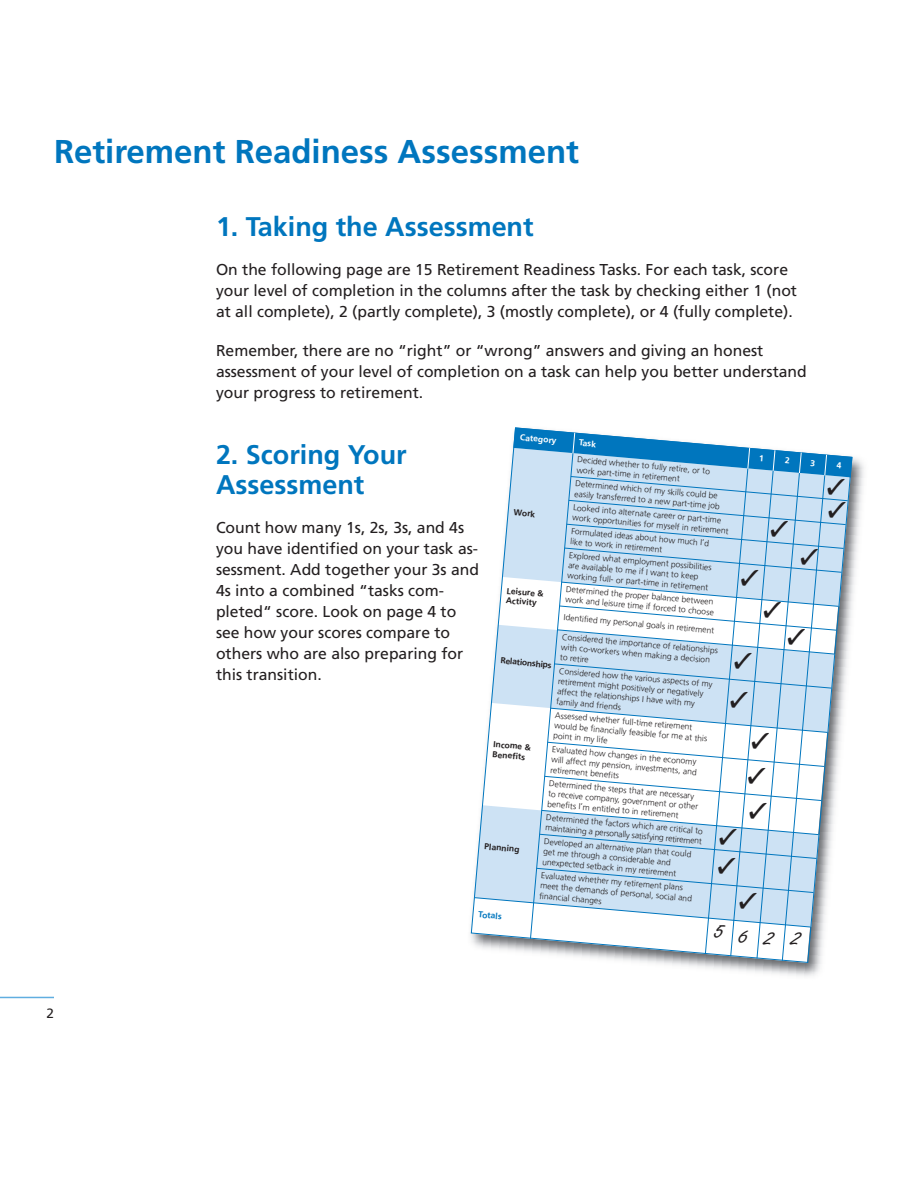
<style>
.page{position:relative;width:918px;height:1188px;background:#fff}
.page>*{position:absolute;margin:0;border:0;box-sizing:border-box;transform-origin:0 0}
.t1{font:700 33px "Frutiger";color:#0076be}
.t2{font:700 27px/30px "Frutiger";color:#0076be}
.t3{font:25.65px "Freestyle Script";color:#231f20}
.t4{font:15.75px/21px "Frutiger";color:#231f20}
.t5{font:13.5px "Frutiger";color:#231f20}
.t6{font:300 8.55px/10.2px "Frutiger";color:#231f20}
.t7{font:700 8.55px "Frutiger";color:#231f20}
.t8{font:700 8.55px "Frutiger";color:#fff}
.t9{font:700 8.55px "Frutiger";color:#0076be}
</style>
<div class="page">
<hr style="left:0;top:997px;width:54px;height:1px;background:#60aee0">
<img style="left:656px;top:458px;width:208px;height:519px">
<svg style="left:474px;top:427px;width:378px;height:534px"></svg>
<h1 class="t1" style="left:54px;top:138px;width:527px">Retirement Readiness Assessment</h1>
<h2 class="t2" style="left:216px;top:214px;width:319px">1. Taking the Assessment</h2>
<p class="t4" style="left:216px;top:260px;width:583px">On the following page are 15 Retirement Readiness Tasks. For each task, score your level of completion in the columns after the task by checking either 1 (not at all complete), 2 (partly complete), 3 (mostly complete), or 4 (fully complete).</p>
<h3 class="t4" style="left:216px;top:341px;width:592px">Remember, there are no “right” or “wrong” answers and giving an honest assessment of your level of completion on a task can help you better understand your progress to retirement.</h3>
<p class="t8" style="left:521px;top:434px;width:38px;rotate:5deg">Category</p>
<p class="t8" style="left:579px;top:439px;width:19px;rotate:5deg">Task</p>
<p class="t6" style="left:578px;top:455px;width:134px;rotate:5deg">Decided whether to fully retire, or to</p>
<h2 class="t2" style="left:216px;top:442px;width:192px">2. Scoring Your<br>Assessment</h2>
<p class="t4" style="left:216px;top:518px;width:265px">Count how many 1s, 2s, 3s, and 4s you have identified on your task as&shy;sessment. Add together your 3s and<br>4s into a combined “tasks com&shy;pleted“ score. Look on page 4 to see how your scores compare to others who are also preparing for this transition.</p>
<p class="t6" style="left:577px;top:464px;width:144px;line-height:13.6px;rotate:5deg">work part-time in retirement<br>Determined which of my skills could be</p>
<p class="t6" style="left:575px;top:487px;width:150px;line-height:13.6px;rotate:5deg">easily transferred to a new part-time job<br>Looked into alternate career or part-time</p>
<p class="t7" style="left:514px;top:509px;width:23px;rotate:5deg">Work</p>
<p class="t6" style="left:573px;top:511px;width:158px;line-height:13.6px;rotate:5deg">work opportunities for myself in retirement<br>Formulated ideas about how much I’d</p>
<p class="t6" style="left:571px;top:535px;width:145px;line-height:13.6px;rotate:5deg">like to work in retirement<br>Explored what employment possibilities</p>
<p class="t6" style="left:569px;top:561px;width:143px;rotate:5deg">are available to me if I want to keep working full- or part-time in retirement</p>
<p class="t7" style="left:507px;top:587px;width:38px;rotate:5deg">Leisure &amp;</p>
<p class="t6" style="left:567px;top:585px;width:149px;rotate:5deg">Determined the proper balance between</p>
<p class="t7" style="left:506px;top:597px;width:32px;rotate:5deg">Activity</p>
<p class="t6" style="left:566px;top:591px;width:153px;line-height:18px;rotate:5deg">work and leisure time if forced to choose<br>Identified my personal goals in retirement</p>
<p class="t6" style="left:562px;top:632px;width:158px;rotate:5deg">Considered the importance of relationships with co-workers when making a decision to retire</p>
<p class="t7" style="left:501px;top:657px;width:53px;rotate:5deg">Relationships</p>
<p class="t6" style="left:559px;top:666px;width:156px;rotate:5deg">Considered how the various aspects of my retirement might positively or negatively affect the relationships I have with my family and friends</p>
<p class="t6" style="left:556px;top:711px;width:155px;rotate:5deg">Assessed whether full-time retirement would be financially feasible for me at this point in my life</p>
<p class="t7" style="left:494px;top:741px;width:39px;rotate:5deg">Income &amp;</p>
<p class="t6" style="left:553px;top:745px;width:146px;rotate:5deg">Evaluated how changes in the economy</p>
<p class="t7" style="left:493px;top:751px;width:34px;rotate:5deg">Benefits</p>
<p class="t6" style="left:552px;top:755px;width:147px;rotate:5deg">will affect my pension, investments, and retirement benefits</p>
<p class="t6" style="left:550px;top:779px;width:152px;rotate:5deg">Determined the steps that are necessary to receive company, government or other benefits I’m entitled to in retirement</p>
<p class="t6" style="left:547px;top:813px;width:159px;rotate:5deg">Determined the factors which are critical to maintaining a personally satisfying retirement</p>
<p class="t6" style="left:545px;top:837px;width:149px;rotate:5deg">Developed an alternative plan that could</p>
<p class="t7" style="left:485px;top:843px;width:37px;rotate:5deg">Planning</p>
<p class="t6" style="left:544px;top:847px;width:136px;rotate:5deg">get me through a considerable and unexpected setback in my retirement</p>
<p class="t6" style="left:542px;top:871px;width:154px;rotate:5deg">Evaluated whether my retirement plans meet the demands of personal, social and financial changes</p>
<h3 class="t5" style="left:47px;top:1008px;width:9px">2</h3>
<p class="t9" style="left:479px;top:911px;width:25px;rotate:5deg">Totals</p>
<h3 class="t3" style="left:716px;top:915px;width:87px;rotate:5deg">5622</h3>
</div>
